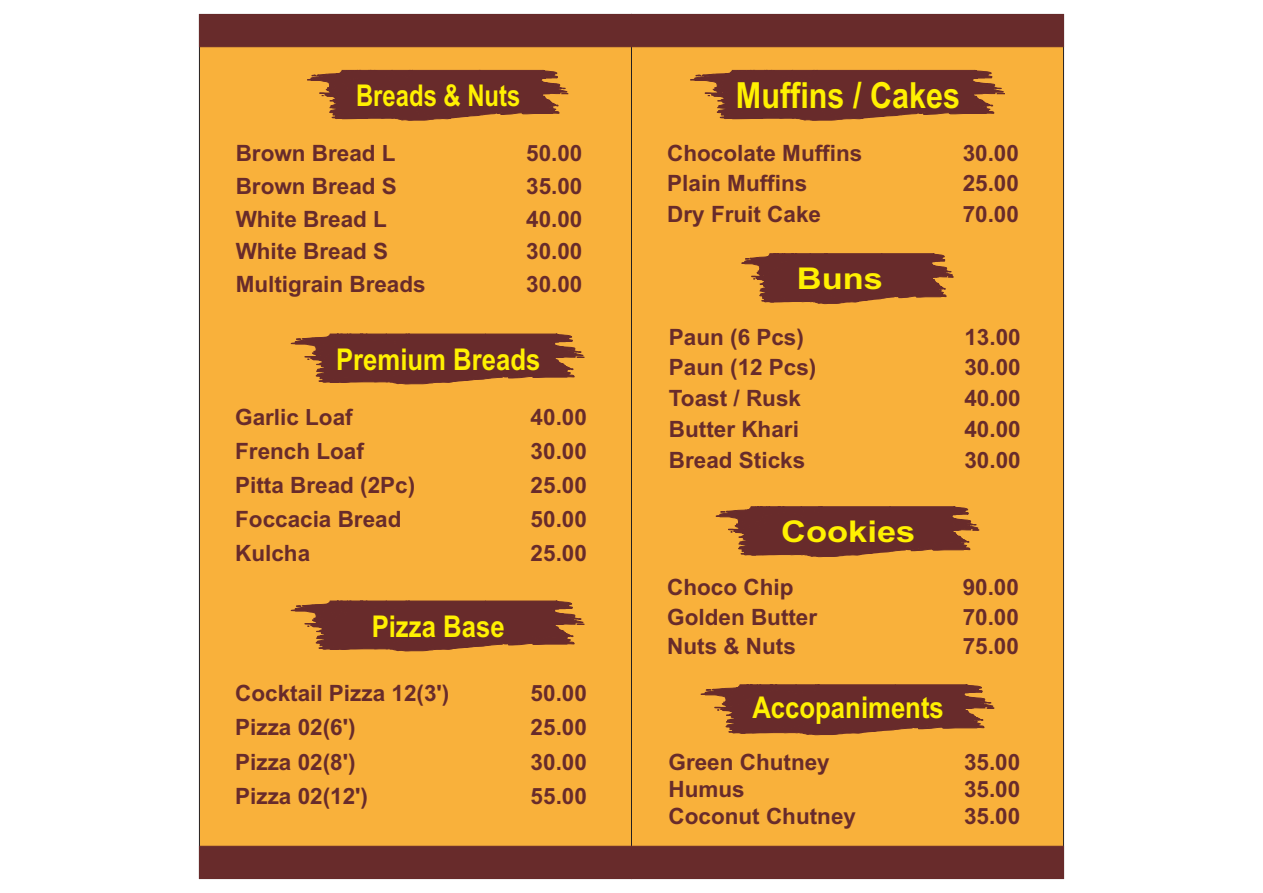
<style>
.page{position:relative;width:1263px;height:893px;background:#fff}
.page>*{position:absolute;margin:0;border:0;box-sizing:border-box;transform-origin:0 0}
.t1{font:700 36px "Arial";color:#fff101;scale:.85 1}
.t2{font:700 30px "Arial";color:#fff101;scale:.86 1}
.t3{font:700 30px "Arial";color:#fff101;scale:.8 1}
.t4{font:700 30px "Arial";color:#fff101;scale:1.15 1}
.t5{font:700 22.5px "Arial";color:#682b2b}
</style>
<div class="page">
<div style="left:199px;top:47px;width:432px;height:799px;background:#f9b13b"></div>
<div style="left:631px;top:47px;width:433px;height:799px;background:#f9b13b"></div>
<svg style="left:307px;top:70px;width:261px;height:51px;background:#83442e"></svg>
<svg style="left:291px;top:334px;width:293px;height:50px;background:#82432d"></svg>
<svg style="left:291px;top:601px;width:293px;height:50px;background:#82432d"></svg>
<div style="left:199px;top:14px;width:865px;height:33px;background:#682b2b"></div>
<svg style="left:690px;top:70px;width:315px;height:51px;background:#84442e"></svg>
<svg style="left:741px;top:251px;width:212px;height:53px;background:#87482e"></svg>
<svg style="left:716px;top:506px;width:263px;height:51px;background:#83442d"></svg>
<svg style="left:701px;top:684px;width:293px;height:51px;background:#83442d"></svg>
<div style="left:199px;top:846px;width:865px;height:33px;background:#682b2b"></div>
<h2 class="t3" style="left:356px;top:84px;width:207px">Breads &amp; Nuts</h2>
<p class="t5" style="left:236px;top:145px;width:162px">Brown Bread L</p>
<p class="t5" style="left:526px;top:145px;width:58px">50.00</p>
<p class="t5" style="left:236px;top:177px;width:163px">Brown Bread S</p>
<p class="t5" style="left:526px;top:177px;width:58px">35.00</p>
<p class="t5" style="left:236px;top:210px;width:153px">White Bread L</p>
<p class="t5" style="left:526px;top:210px;width:58px">40.00</p>
<p class="t5" style="left:236px;top:243px;width:154px">White Bread S</p>
<p class="t5" style="left:526px;top:243px;width:58px">30.00</p>
<p class="t5" style="left:236px;top:276px;width:192px">Multigrain Breads</p>
<p class="t5" style="left:526px;top:276px;width:58px">30.00</p>
<h2 class="t2" style="left:336px;top:348px;width:239px">Premium Breads</h2>
<p class="t5" style="left:235px;top:409px;width:119px">Garlic Loaf</p>
<p class="t5" style="left:531px;top:409px;width:58px">40.00</p>
<p class="t5" style="left:235px;top:443px;width:130px">French Loaf</p>
<p class="t5" style="left:531px;top:443px;width:58px">30.00</p>
<p class="t5" style="left:235px;top:477px;width:182px">Pitta Bread (2Pc)</p>
<p class="t5" style="left:531px;top:477px;width:58px">25.00</p>
<p class="t5" style="left:235px;top:511px;width:168px">Foccacia Bread</p>
<p class="t5" style="left:531px;top:511px;width:58px">50.00</p>
<p class="t5" style="left:235px;top:545px;width:77px">Kulcha</p>
<p class="t5" style="left:531px;top:545px;width:58px">25.00</p>
<h2 class="t2" style="left:372px;top:615px;width:156px">Pizza Base</h2>
<p class="t5" style="left:235px;top:685px;width:216px">Cocktail Pizza 12(3')</p>
<p class="t5" style="left:531px;top:685px;width:58px">50.00</p>
<p class="t5" style="left:235px;top:719px;width:122px">Pizza 02(6')</p>
<p class="t5" style="left:531px;top:719px;width:58px">25.00</p>
<p class="t5" style="left:235px;top:753px;width:122px">Pizza 02(8')</p>
<p class="t5" style="left:531px;top:753px;width:58px">30.00</p>
<p class="t5" style="left:235px;top:787px;width:134px">Pizza 02(12')</p>
<p class="t5" style="left:531px;top:787px;width:58px">55.00</p>
<h1 class="t1" style="left:736px;top:82px;width:265px">Muffins / Cakes</h1>
<p class="t5" style="left:667px;top:145px;width:197px">Chocolate Muffins</p>
<p class="t5" style="left:963px;top:145px;width:58px">30.00</p>
<p class="t5" style="left:667px;top:175px;width:142px">Plain Muffins</p>
<p class="t5" style="left:963px;top:175px;width:58px">25.00</p>
<p class="t5" style="left:667px;top:205px;width:155px">Dry Fruit Cake</p>
<p class="t5" style="left:963px;top:205px;width:58px">70.00</p>
<h2 class="t4" style="left:797px;top:267px;width:77px">Buns</h2>
<p class="t5" style="left:669px;top:328px;width:137px">Paun (6 Pcs)</p>
<p class="t5" style="left:964px;top:328px;width:58px">13.00</p>
<p class="t5" style="left:669px;top:359px;width:149px">Paun (12 Pcs)</p>
<p class="t5" style="left:964px;top:359px;width:58px">30.00</p>
<p class="t5" style="left:669px;top:390px;width:134px">Toast / Rusk</p>
<p class="t5" style="left:964px;top:390px;width:58px">40.00</p>
<p class="t5" style="left:669px;top:420px;width:132px">Butter Khari</p>
<p class="t5" style="left:964px;top:420px;width:58px">40.00</p>
<p class="t5" style="left:669px;top:451px;width:138px">Bread Sticks</p>
<p class="t5" style="left:964px;top:451px;width:58px">30.00</p>
<h2 class="t4" style="left:781px;top:521px;width:118px">Cookies</h2>
<p class="t5" style="left:667px;top:579px;width:128px">Choco Chip</p>
<p class="t5" style="left:963px;top:579px;width:58px">90.00</p>
<p class="t5" style="left:667px;top:608px;width:152px">Golden Butter</p>
<p class="t5" style="left:963px;top:608px;width:58px">70.00</p>
<p class="t5" style="left:667px;top:638px;width:130px">Nuts &amp; Nuts</p>
<p class="t5" style="left:963px;top:638px;width:58px">75.00</p>
<h2 class="t2" style="left:752px;top:696px;width:224px">Accopaniments</h2>
<p class="t5" style="left:668px;top:754px;width:163px">Green Chutney</p>
<p class="t5" style="left:964px;top:754px;width:58px">35.00</p>
<p class="t5" style="left:668px;top:781px;width:78px">Humus</p>
<p class="t5" style="left:964px;top:781px;width:58px">35.00</p>
<p class="t5" style="left:668px;top:808px;width:189px">Coconut Chutney</p>
<p class="t5" style="left:964px;top:808px;width:58px">35.00</p>
</div>
